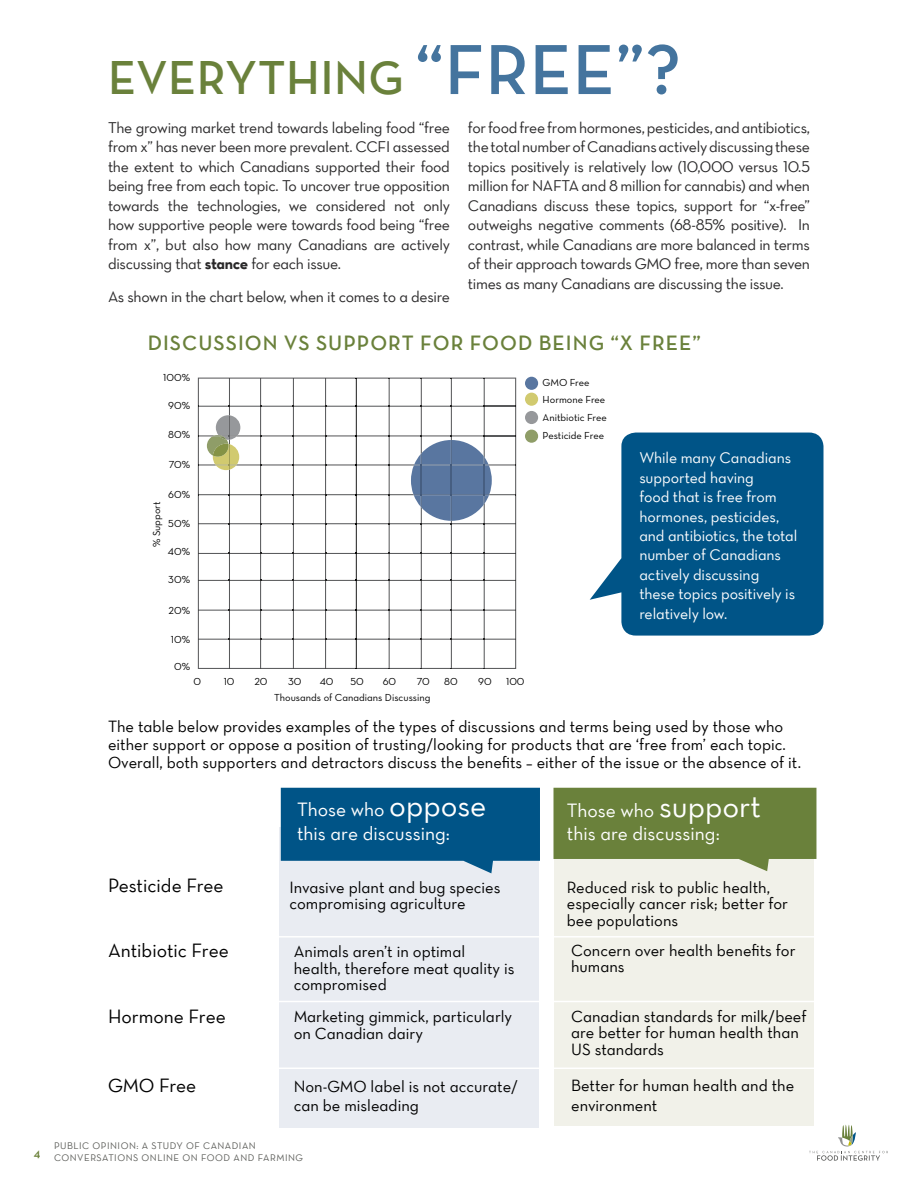
<style>
.page{position:relative;width:918px;height:1188px;background:#fff}
.page>*{position:absolute;margin:0;border:0;box-sizing:border-box;transform-origin:0 0}
.t1{font:600 48px "Neutra Text TF";letter-spacing:.01em;color:#6a813b}
.t2{font:600 21px "Neutra Text TF";letter-spacing:.05em;color:#6a813b}
.t3{font:19.5px/23.4px "Neutra Text Book Alt";color:#fff}
.t4{font:19.5px "Neutra Text Book Alt";color:#000}
.t5{font:16.5px/16.5px "Neutra Text Book Alt";color:#000}
.t6{font:15.75px/19.5px "Neutra Text Book Alt";letter-spacing:-.02em;color:#292829;text-align:justify}
.t7{font:15.75px/19.5px "Neutra Text Book Alt";letter-spacing:-.005em;color:#fff}
.t8{font:600 12.75px "Neutra Text TF";color:#6b813a}
.t9{font:10.35px/17.7px "Neutra Text Book Alt";color:#000}
.t10{font:9.75px/11.7px "Neutra Text Book Alt";letter-spacing:.05em;color:#5c5d59}
.s1{font-size:72px;color:#44749e}
.s2{font-family:"Neutra Text TF Bold Alt"}
.s3{font-size:31.5px}
</style>
<div class="page">
<svg style="left:809px;top:1125px;width:79px;height:36px"></svg>
<div style="left:525px;top:377px;width:13px;height:13px;background:#5976a0;border-radius:50%"></div>
<div style="left:525px;top:393px;width:13px;height:13px;background:#d1ca6f;border-radius:50%"></div>
<div style="left:525px;top:430px;width:13px;height:13px;background:#8f9d68;border-radius:50%"></div>
<div style="left:525px;top:411px;width:13px;height:13px;background:#96989b;border-radius:50%"></div>
<svg style="left:198px;top:378px;width:318px;height:291px"></svg>
<div style="left:554px;top:835px;width:260px;height:291px;background:#f1f1e9"></div>
<div style="left:279px;top:827px;width:260px;height:301px;background:#e9ecf2"></div>
<svg style="left:281px;top:788px;width:259px;height:85px;background:#1f6895"></svg>
<svg style="left:554px;top:788px;width:262px;height:83px;background:#7c9052"></svg>
<hr style="left:279px;top:936px;width:546px;height:2px;background:#fff">
<hr style="left:277px;top:1001px;width:547px;height:1px;background:#fff">
<hr style="left:274px;top:1068px;width:547px;height:1px;background:#fff">
<svg style="left:590px;top:433px;width:233px;height:203px;background:#206996"></svg>
<h1 class="t1" style="left:108px;top:48px;width:574px">EVERYTHING <span class="s1">“FREE”?</span></h1>
<p class="t6" style="left:108px;top:117px;width:344px">The growing market trend towards labeling food “free from x” has never been more prevalent. CCFI assessed the extent to which Canadians supported their food being free from each topic. To uncover true opposition towards the technologies, we considered not only how supportive people were towards food being “free from x”, but also how many Canadians are actively discussing that <span class="s2">stance</span> for each issue.</p>
<p class="t6" style="left:108px;top:287px;width:344px">As shown in the chart below, when it comes to a desire</p>
<p class="t6" style="left:468px;top:117px;width:344px">for food free from hormones, pesticides, and antibiotics, the total number of Canadians actively discussing these topics positively is relatively low (10,000 versus 10.5 million for NAFTA and 8 million for cannabis) and when Canadians discuss these topics, support for “x-free” outweighs negative comments (68-85% positive). In contrast, while Canadians are more balanced in terms of their approach towards GMO free, more than seven times as many Canadians are discussing the issue.</p>
<h2 class="t2" style="left:148px;top:330px;width:555px">DISCUSSION VS SUPPORT FOR FOOD BEING “X FREE”</h2>
<p class="t9" style="left:163px;top:368px;width:28px">100%</p>
<p class="t9" style="left:168px;top:396px;width:23px">90%</p>
<p class="t9" style="left:168px;top:426px;width:23px">80%</p>
<p class="t9" style="left:169px;top:455px;width:23px">70%</p>
<p class="t9" style="left:168px;top:485px;width:23px">60%</p>
<p class="t9" style="left:168px;top:515px;width:23px">50%</p>
<p class="t9" style="left:168px;top:543px;width:24px">40%</p>
<p class="t9" style="left:168px;top:570px;width:23px">30%</p>
<p class="t9" style="left:168px;top:601px;width:23px">20%</p>
<p class="t9" style="left:171px;top:630px;width:21px">10%</p>
<p class="t9" style="left:174px;top:657px;width:18px">0%</p>
<p class="t9" style="left:147px;top:547px;width:47px;rotate:-90deg">% Support</p>
<p class="t9" style="left:194px;top:673px;width:9px">0</p>
<p class="t9" style="left:224px;top:673px;width:12px">10</p>
<p class="t9" style="left:254px;top:673px;width:15px">20</p>
<p class="t9" style="left:288px;top:673px;width:15px">30</p>
<p class="t9" style="left:320px;top:673px;width:15px">40</p>
<p class="t9" style="left:350px;top:673px;width:15px">50</p>
<p class="t9" style="left:383px;top:673px;width:15px">60</p>
<p class="t9" style="left:417px;top:673px;width:14px">70</p>
<p class="t9" style="left:444px;top:673px;width:15px">80</p>
<p class="t9" style="left:478px;top:673px;width:15px">90</p>
<p class="t9" style="left:506px;top:673px;width:20px">100</p>
<p class="t9" style="left:274px;top:688px;width:158px">Thousands of Canadians Discussing</p>
<p class="t9" style="left:543px;top:373px;width:66px">GMO Free<br>Hormone Free<br>Anitbiotic Free<br>Pesticide Free</p>
<p class="t7" style="left:639px;top:448px;width:159px">While many Canadians supported having<br>food that is free from hormones, pesticides, and antibiotics, the total number of Canadians actively discussing these topics positively is relatively low.</p>
<p class="t5" style="left:108px;top:717px;width:695px;line-height:18px">The table below provides examples of the types of discussions and terms being used by those who either support or oppose a position of trusting/looking for products that are ‘free from’ each topic.<br>Overall, both supporters and detractors discuss the benefits – either of the issue or the absence of it.</p>
<p class="t4" style="left:108px;top:873px;width:117px">Pesticide Free</p>
<p class="t4" style="left:108px;top:939px;width:122px">Antibiotic Free</p>
<p class="t4" style="left:108px;top:1005px;width:119px">Hormone Free</p>
<p class="t4" style="left:108px;top:1074px;width:90px">GMO Free</p>
<p class="t3" style="left:297px;top:798px;width:191px">Those who <span class="s3">oppose </span>this are discussing:</p>
<p class="t3" style="left:567px;top:798px;width:196px">Those who <span class="s3">support </span>this are discussing:</p>
<p class="t5" style="left:289px;top:879px;width:213px">Invasive plant and bug species compromising agriculture</p>
<p class="t5" style="left:294px;top:943px;width:222px">Animals aren’t in optimal health, therefore meat quality is compromised</p>
<p class="t5" style="left:294px;top:1008px;width:220px">Marketing gimmick, particularly on Canadian dairy</p>
<p class="t5" style="left:294px;top:1076px;width:226px;line-height:19.8px">Non-GMO label is not accurate/ can be misleading</p>
<p class="t5" style="left:567px;top:878px;width:223px">Reduced risk to public health, especially cancer risk; better for bee populations</p>
<p class="t5" style="left:571px;top:941px;width:226px">Concern over health benefits for humans</p>
<p class="t5" style="left:571px;top:1007px;width:237px">Canadian standards for milk/beef are better for human health than<br>US standards</p>
<p class="t5" style="left:571px;top:1075px;width:225px;line-height:19.8px">Better for human health and the environment</p>
<p class="t8" style="left:34px;top:1145px;width:8px">4</p>
<p class="t10" style="left:54px;top:1139px;width:250px">Public Opinion: a study of Canadian conversations online on food and farming</p>
</div>
